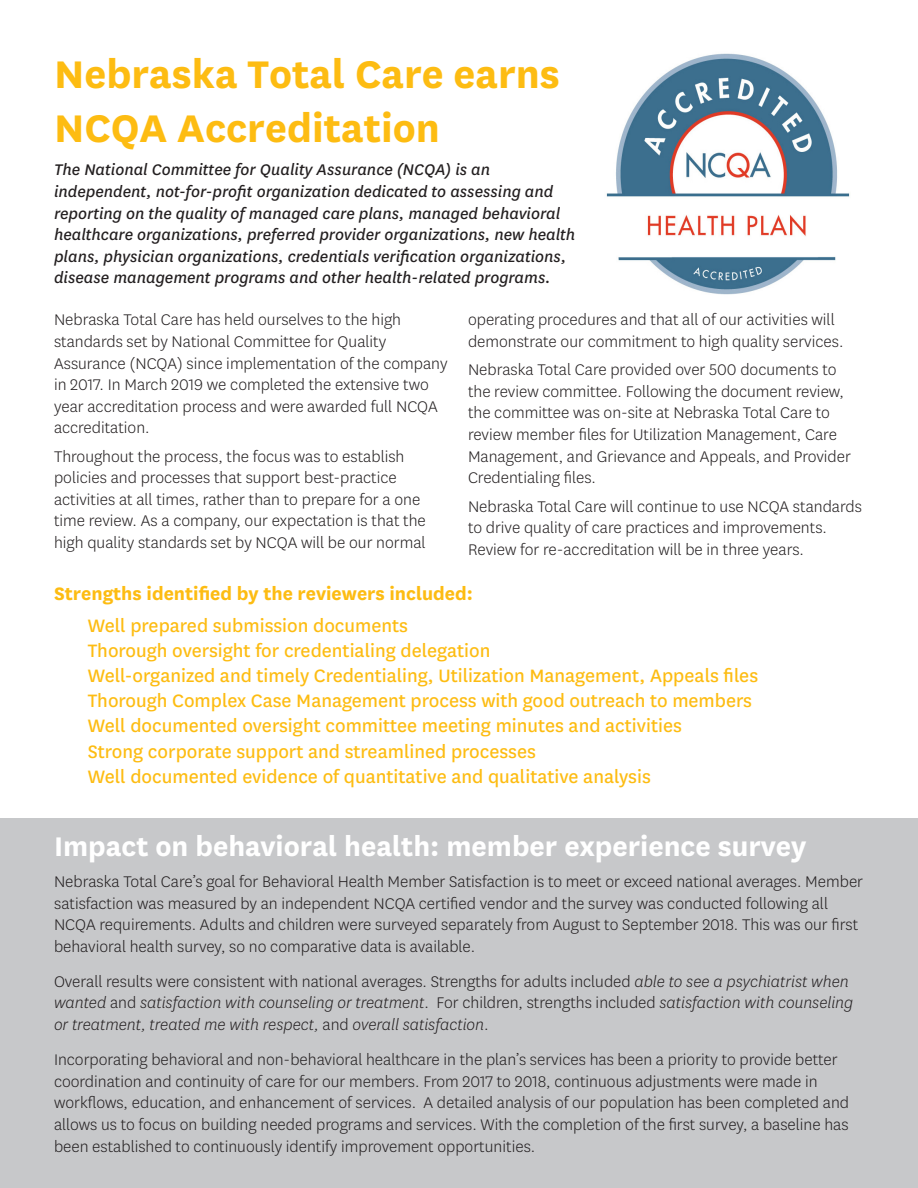
<style>
.page{position:relative;width:918px;height:1188px;background:#fff}
.page>*{position:absolute;margin:0;border:0;box-sizing:border-box;transform-origin:0 0}
.t1{font:700 45px/54px "Centene Sans";color:#fdbc12}
.t2{font:700 31.5px "Centene Sans";color:#fff}
.t3{font:21px "Centene Sans";color:#fdbc12}
.t4{font:700 21px "Centene Sans";color:#fdbc12}
.t5{font:300 18px/21.6px "Centene Sans";color:#231f20}
.t6{font:italic 18px/21.6px "Centene Sans";color:#231f20}
.t7{font:italic 300 18px/21.6px "Centene Sans";color:#231f20}
.s1{font-style:normal}
</style>
<div class="page">
<img style="left:606px;top:53px;width:244px;height:242px">
<div style="left:0;top:819px;width:918px;height:369px;background:#c7c8ca"></div>
<p class="t1" style="left:54px;top:44px;width:507px">Nebraska Total Care earns<br>NCQA Accreditation</p>
<p class="t6" style="left:54px;top:158px;width:523px">The National Committee for Quality Assurance (NCQA) is an independent, not-for-profit organization dedicated to assessing and reporting on the quality of managed care plans, managed behavioral healthcare organizations, preferred provider organizations, new health plans, physician organizations, credentials verification organizations, disease management programs and other health-related programs.</p>
<p class="t5" style="left:54px;top:308px;width:349px">Nebraska Total Care has held ourselves to the high</p>
<p class="t5" style="left:54px;top:330px;width:334px">standards set by National Committee for Quality</p>
<p class="t5" style="left:54px;top:352px;width:395px">Assurance (NCQA) since implementation of the company</p>
<p class="t5" style="left:54px;top:373px;width:376px">in 2017. In March 2019 we completed the extensive two</p>
<p class="t5" style="left:54px;top:395px;width:385px">year accreditation process and were awarded full NCQA</p>
<p class="t5" style="left:54px;top:416px;width:97px">accreditation.</p>
<p class="t5" style="left:54px;top:445px;width:352px">Throughout the process, the focus was to establish</p>
<p class="t5" style="left:54px;top:466px;width:344px">policies and processes that support best-practice</p>
<p class="t5" style="left:54px;top:488px;width:368px">activities at all times, rather than to prepare for a one</p>
<p class="t5" style="left:54px;top:510px;width:373px">time review. As a company, our expectation is that the</p>
<p class="t5" style="left:54px;top:531px;width:373px">high quality standards set by NCQA will be our normal</p>
<p class="t5" style="left:468px;top:308px;width:377px">operating procedures and that all of our activities will demonstrate our commitment to high quality services.</p>
<p class="t5" style="left:468px;top:358px;width:385px">Nebraska Total Care provided over 500 documents to the review committee. Following the document review, the committee was on-site at Nebraska Total Care to review member files for Utilization Management, Care Management, and Grievance and Appeals, and Provider Credentialing files.</p>
<p class="t5" style="left:468px;top:495px;width:395px">Nebraska Total Care will continue to use NCQA standards to drive quality of care practices and improvements.<br>Review for re-accreditation will be in three years.</p>
<p class="t4" style="left:54px;top:578px;width:421px">Strengths identified by the reviewers included:</p>
<p class="t3" style="left:88px;top:611px;width:322px">Well prepared submission documents</p>
<p class="t3" style="left:88px;top:636px;width:404px">Thorough oversight for credentialing delegation</p>
<p class="t3" style="left:88px;top:662px;width:672px">Well-organized and timely Credentialing, Utilization Management, Appeals files</p>
<p class="t3" style="left:88px;top:687px;width:666px">Thorough Complex Case Management process with good outreach to members</p>
<p class="t3" style="left:88px;top:712px;width:596px">Well documented oversight committee meeting minutes and activities</p>
<p class="t3" style="left:88px;top:737px;width:450px">Strong corporate support and streamlined processes</p>
<p class="t3" style="left:88px;top:762px;width:565px">Well documented evidence of quantitative and qualitative analysis</p>
<p class="t2" style="left:54px;top:824px;width:754px">Impact on behavioral health: member experience survey</p>
<p class="t5" style="left:54px;top:870px;width:811px">Nebraska Total Care’s goal for Behavioral Health Member Satisfaction is to meet or exceed national averages. Member satisfaction was measured by an independent NCQA certified vendor and the survey was conducted following all NCQA requirements. Adults and children were surveyed separately from August to September 2018. This was our first behavioral health survey, so no comparative data is available.</p>
<p class="t7" style="left:54px;top:970px;width:801px"><span class="s1">Overall results were consistent with national averages. Strengths for adults included</span> able to see a psychiatrist when wanted <span class="s1">and</span> satisfaction with counseling or treatment<span class="s1">. For children, strengths included</span> satisfaction with counseling or treatment, treated me with respect, <span class="s1">and</span> overall satisfaction.</p>
<p class="t5" style="left:54px;top:1048px;width:797px">Incorporating behavioral and non-behavioral healthcare in the plan’s services has been a priority to provide better coordination and continuity of care for our members. From 2017 to 2018, continuous adjustments were made in workflows, education, and enhancement of services. A detailed analysis of our population has been completed and allows us to focus on building needed programs and services. With the completion of the first survey, a baseline has been established to continuously identify improvement opportunities.</p>
</div>
